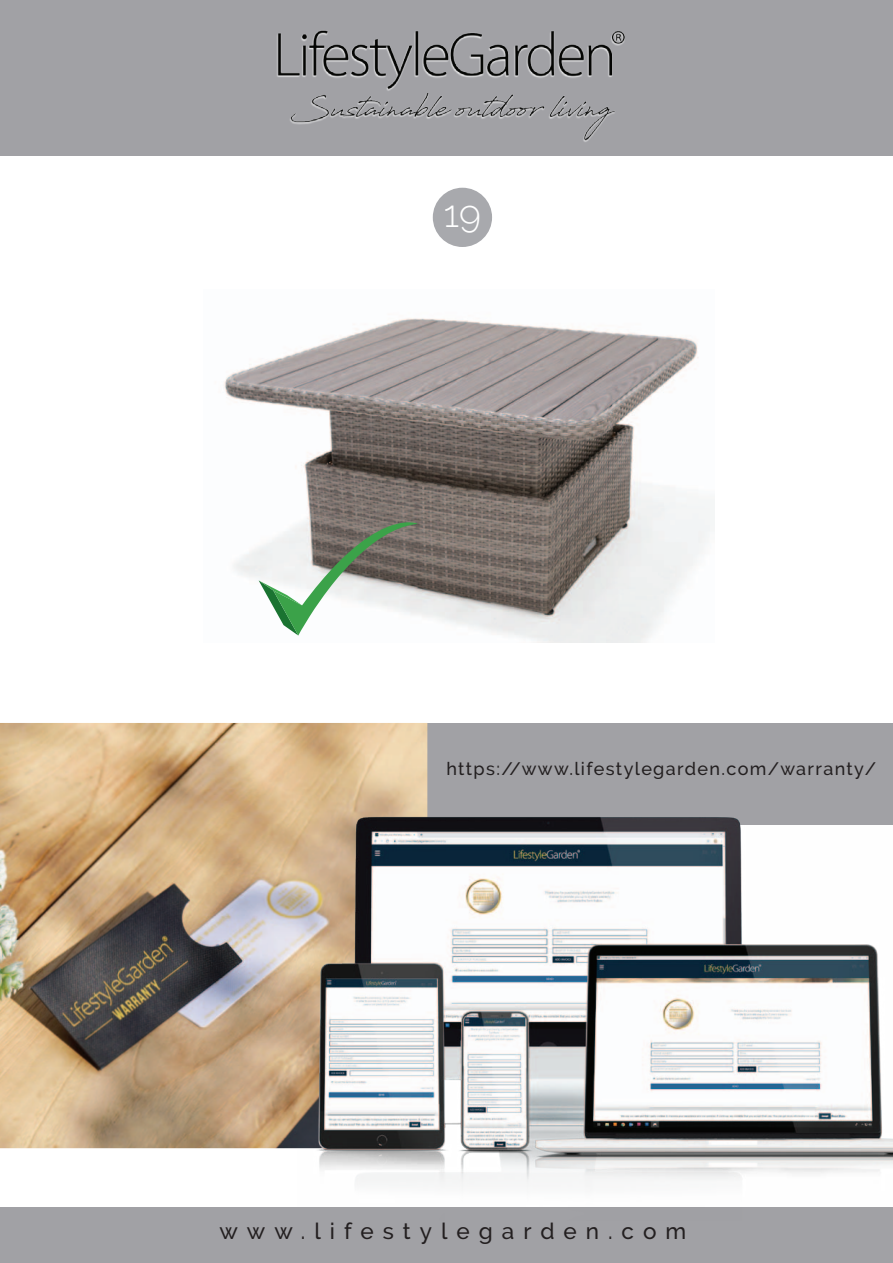
<style>
.page{position:relative;width:893px;height:1263px;background:#fff}
.page>*{position:absolute;margin:0;border:0;box-sizing:border-box;transform-origin:0 0}
.t1{font:300 37.5px "Raleway";color:#fff}
.t2{font:500 22.5px "Raleway";letter-spacing:.4em;color:#231f20}
.t3{font:500 18px "Raleway";letter-spacing:.075em;color:#231f20}
</style>
<div class="page">
<div style="left:0;top:1207px;width:893px;height:56px;background:#a1a1a5"></div>
<div style="left:0;top:0;width:893px;height:156px;background:#a1a1a5"></div>
<img style="left:277px;top:30px;width:348px;height:112px">
<div style="left:0;top:723px;width:893px;height:101px;background:#a1a1a5"></div>
<img style="left:0;top:723px;width:427px;height:425px">
<img style="left:298px;top:760px;width:595px;height:428px">
<div style="left:431px;top:186px;width:63px;height:62px;background:#a8a9ad;border-radius:50%"></div>
<div style="left:430px;top:185px;width:65px;height:65px;border:3px solid #fff;border-radius:50%"></div>
<img style="left:224px;top:318px;width:490px;height:325px">
<svg style="left:259px;top:522px;width:159px;height:113px"></svg>
<h1 class="t1" style="left:444px;top:192px;width:39px">19</h1>
<p class="t3" style="left:446px;top:759px;width:431px">https://www.lifestylegarden.com/warranty/</p>
<p class="t2" style="left:219px;top:1218px;width:468px">www.lifestylegarden.com</p>
</div>
